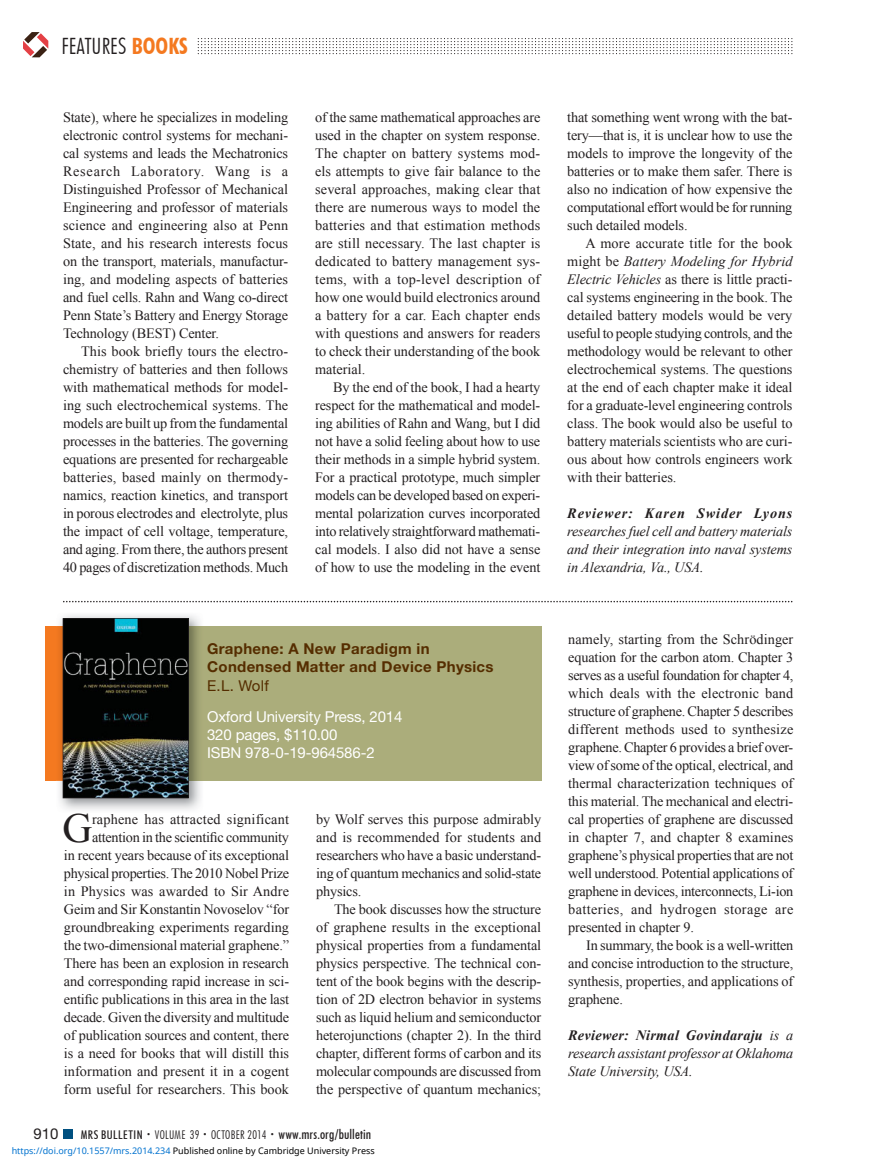
<style>
.page{position:relative;width:878px;height:1175px;background:#fff}
.page>*{position:absolute;margin:0;border:0;box-sizing:border-box;transform-origin:0 0}
.t1{font:41.4px "Times New Roman";color:#231f20}
.t2{font:300 condensed 22.5px "Futura BT";color:#231f20}
.t3{font:15px/18px "Helvetica Neue LT Std";letter-spacing:-.01em;color:#fff}
.t4{font:700 15px/18px "Helvetica Neue LT Std";letter-spacing:.02em;color:#552d00}
.t5{font:15px "Helvetica Neue LT Std";color:#552d00}
.t6{font:15px "Helvetica Neue LT Std";color:#231f20}
.t7{font:14.25px/18px "Times New Roman";letter-spacing:-.01em;color:#231f20;text-align:justify}
.t8{font:italic 14.25px/18px "Times New Roman";letter-spacing:-.01em;color:#231f20;text-align:justify}
.t9{font:italic 700 14.25px "Times New Roman";letter-spacing:.06em;color:#231f20}
.t10{font:500 condensed 13.5px "Futura BT";letter-spacing:.01em;color:#231f20}
.t11{font:9px "Noto Sans";color:#000}
.s1{font-weight:700;color:#f47920}
.s2{font-size:12px}
.s3{font-weight:300;font-size:7.5px}
.s4{font-weight:300;font-size:12px}
.s5{color:#0172cf}
.s6{font-style:italic}
.s7{font-weight:700}
</style>
<div class="page">
<div style="left:63px;top:1130px;width:9px;height:8px;background:#005080"></div>
<svg style="left:23px;top:32px;width:25px;height:25px"></svg>
<svg style="left:198px;top:38px;width:594px;height:16px"></svg>
<div style="left:45px;top:626px;width:90px;height:154px;background:#f47920"></div>
<div style="left:110px;top:626px;width:431px;height:154px;background:#abad7b"></div>
<img style="left:56px;top:615px;width:147px;height:195px">
<img style="left:56px;top:626px;width:7px;height:154px">
<img style="left:189px;top:626px;width:14px;height:154px">
<img style="left:63px;top:618px;width:126px;height:180px">
<svg style="left:63px;top:601px;width:729px;height:1px"></svg>
<h2 class="t2" style="left:62px;top:32px;width:128px">FEATURES <span class="s1">BOOKS</span></h2>
<p class="t7" style="left:63px;top:108px;width:227px">State), where he specializes in modeling electronic control systems for mechani&shy;cal systems and leads the Mechatronics Research Laboratory. Wang is a Distinguished Professor of Mechanical Engineering and professor of materials science and engineering also at Penn State, and his research interests focus on the transport, materials, manufactur&shy;ing, and modeling aspects of batteries and fuel cells. Rahn and Wang co-direct Penn State’s Battery and Energy Storage Technology (BEST) Center.</p>
<p class="t7" style="left:63px;top:342px;width:227px;text-indent:18px">This book briefly tours the electro&shy;chemistry of batteries and then follows with mathematical methods for model&shy;ing such electrochemical systems. The models are built up from the fundamental processes in the batteries. The governing equations are presented for rechargeable batteries, based mainly on thermody&shy;namics, reaction kinetics, and transport in porous electrodes and electrolyte, plus the impact of cell voltage, temperature, and aging. From there, the authors present 40 pages of discretization methods. Much</p>
<p class="t7" style="left:315px;top:108px;width:227px">of the same mathematical approaches are used in the chapter on system response.<br>The chapter on battery systems mod&shy;els attempts to give fair balance to the several approaches, making clear that there are numerous ways to model the batteries and that estimation methods are still necessary. The last chapter is dedicated to battery management sys&shy;tems, with a top-level description of how one would build electronics around a battery for a car. Each chapter ends with questions and answers for readers to check their understanding of the book material.</p>
<p class="t7" style="left:315px;top:378px;width:227px;text-indent:18px">By the end of the book, I had a hearty respect for the mathematical and model&shy;ing abilities of Rahn and Wang, but I did not have a solid feeling about how to use their methods in a simple hybrid system.<br>For a practical prototype, much simpler models can be developed based on experi&shy;mental polarization curves incorporated into relatively straightforward mathemati&shy;cal models. I also did not have a sense of how to use the modeling in the event</p>
<p class="t4" style="left:207px;top:642px;width:288px">Graphene: A New Paradigm in<br>Condensed Matter and Device Physics</p>
<p class="t5" style="left:207px;top:680px;width:63px">E.L. Wolf</p>
<p class="t3" style="left:207px;top:709px;width:197px">Oxford University Press, 2014<br>320 pages, $110.00<br>ISBN 978-0-19-964586-2</p>
<h1 class="t1" style="left:62px;top:805px;width:31px">G</h1>
<p class="t7" style="left:64px;top:810px;width:227px;text-align:right">raphene has attracted significant attention in the scientific community<br>in recent years because of its exceptional physical properties. The 2010 Nobel Prize in Physics was awarded to Sir Andre Geim and Sir Konstantin Novoselov “for groundbreaking experiments regarding the two-dimensional material graphene.” There has been an explosion in research and corresponding rapid increase in sci&shy;entific publications in this area in the last decade. Given the diversity and multitude of publication sources and content, there is a need for books that will distill this information and present it in a cogent form useful for researchers. This book</p>
<p class="t7" style="left:316px;top:810px;width:227px">by Wolf serves this purpose admirably and is recommended for students and researchers who have a basic understand&shy;ing of quantum mechanics and solid-state physics.</p>
<p class="t7" style="left:316px;top:900px;width:227px;text-indent:18px">The book discusses how the structure of graphene results in the exceptional physical properties from a fundamental physics perspective. The technical con&shy;tent of the book begins with the descrip&shy;tion of 2D electron behavior in systems such as liquid helium and semiconductor heterojunctions (chapter 2). In the third chapter, different forms of carbon and its molecular compounds are discussed from the perspective of quantum mechanics;</p>
<p class="t6" style="left:34px;top:1128px;width:27px">910</p>
<p class="t10" style="left:81px;top:1126px;width:292px"><span class="s2">MRS BULLETIN</span> <span class="s3">•</span> <span class="s4">VOLUME 39</span> <span class="s3">•</span> <span class="s4">OCTOBER 2014</span> <span class="s3">•</span> www.mrs.org/bulletin</p>
<p class="t11" style="left:12px;top:1143px;width:364px"><span class="s5">https://doi.org/10.1557/mrs.2014.234</span> Published online by Cambridge University Press</p>
<p class="t7" style="left:567px;top:108px;width:227px">that something went wrong with the bat&shy;tery—that is, it is unclear how to use the models to improve the longevity of the batteries or to make them safer. There is also no indication of how expensive the computational effort would be for running such detailed models.</p>
<p class="t7" style="left:567px;top:234px;width:227px;text-indent:18px">A more accurate title for the book might be <span class="s6">Battery Modeling for Hybrid Electric Vehicles</span> as there is little practi&shy;cal systems engineering in the book. The detailed battery models would be very useful to people studying controls, and the methodology would be relevant to other electrochemical systems. The questions at the end of each chapter make it ideal for a graduate-level engineering controls class. The book would also be useful to battery materials scientists who are curi&shy;ous about how controls engineers work with their batteries.</p>
<p class="t9" style="left:567px;top:505px;width:226px">Reviewer: Karen Swider Lyons</p>
<p class="t8" style="left:567px;top:522px;width:227px">researches fuel cell and battery materials and their integration into naval systems in Alexandria, Va., USA.</p>
<p class="t7" style="left:568px;top:630px;width:227px">namely, starting from the Schrödinger equation for the carbon atom. Chapter 3 serves as a useful foundation for chapter 4, which deals with the electronic band structure of graphene. Chapter 5 describes different methods used to synthesize graphene. Chapter 6 provides a brief over&shy;view of some of the optical, electrical, and thermal characterization techniques of this material. The mechanical and electri&shy;cal properties of graphene are discussed in chapter 7, and chapter 8 examines graphene’s physical properties that are not well understood. Potential applications of graphene in devices, interconnects, Li-ion batteries, and hydrogen storage are presented in chapter 9.</p>
<p class="t7" style="left:568px;top:936px;width:227px;text-indent:18px">In summary, the book is a well-written and concise introduction to the structure, synthesis, properties, and applications of graphene.</p>
<p class="t8" style="left:568px;top:1026px;width:227px"><span class="s7">Reviewer: Nirmal Govindaraju</span> is a research assistant professor at Oklahoma State University, USA.</p>
</div>
